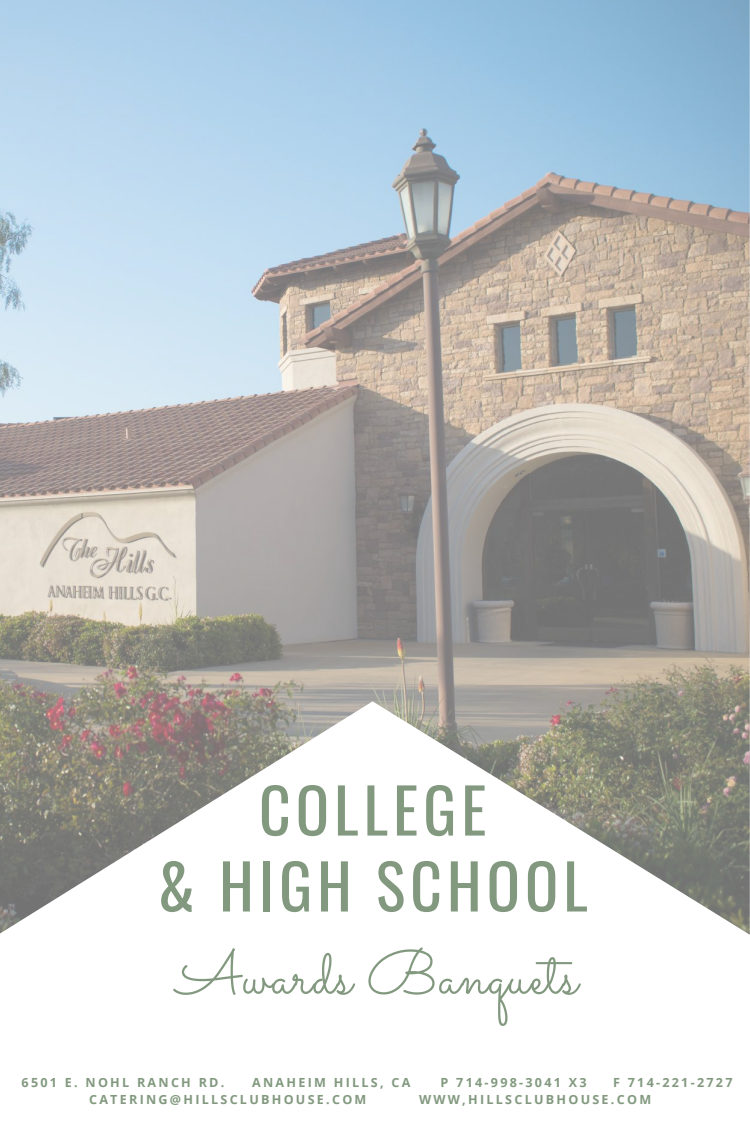
<style>
.page{position:relative;width:750px;height:1125px;background:#fff}
.page>*{position:absolute;margin:0;border:0;box-sizing:border-box;transform-origin:0 0}
.t1{font:61.88px/76px "Oswald";letter-spacing:.08em;color:#82997f;text-align:center}
.t2{font:61.88px "Sacramento";letter-spacing:.01em;color:#82997f}
.t3{font:700 12.62px "Open Sans";letter-spacing:.18em;color:#82997f}
</style>
<div class="page">
<img style="left:0;top:0;width:750px;height:934px">
<h1 class="t1" style="left:158px;top:770px;width:432px">COLLEGE<br>&amp; HIGH SCHOOL</h1>
<h1 class="t2" style="left:176px;top:936px;width:403px">Awards Banquets</h1>
<p class="t3" style="left:22px;top:1073px;width:204px">6501 E. NOHL RANCH RD.</p>
<p class="t3" style="left:252px;top:1073px;width:160px">ANAHEIM HILLS, CA</p>
<p class="t3" style="left:441px;top:1073px;width:148px">P 714-998-3041 X3</p>
<p class="t3" style="left:613px;top:1073px;width:121px">F 714-221-2727</p>
<p class="t3" style="left:89px;top:1091px;width:279px">CATERING@HILLSCLUBHOUSE.COM</p>
<p class="t3" style="left:419px;top:1091px;width:234px">WWW,HILLSCLUBHOUSE.COM</p>
</div>
